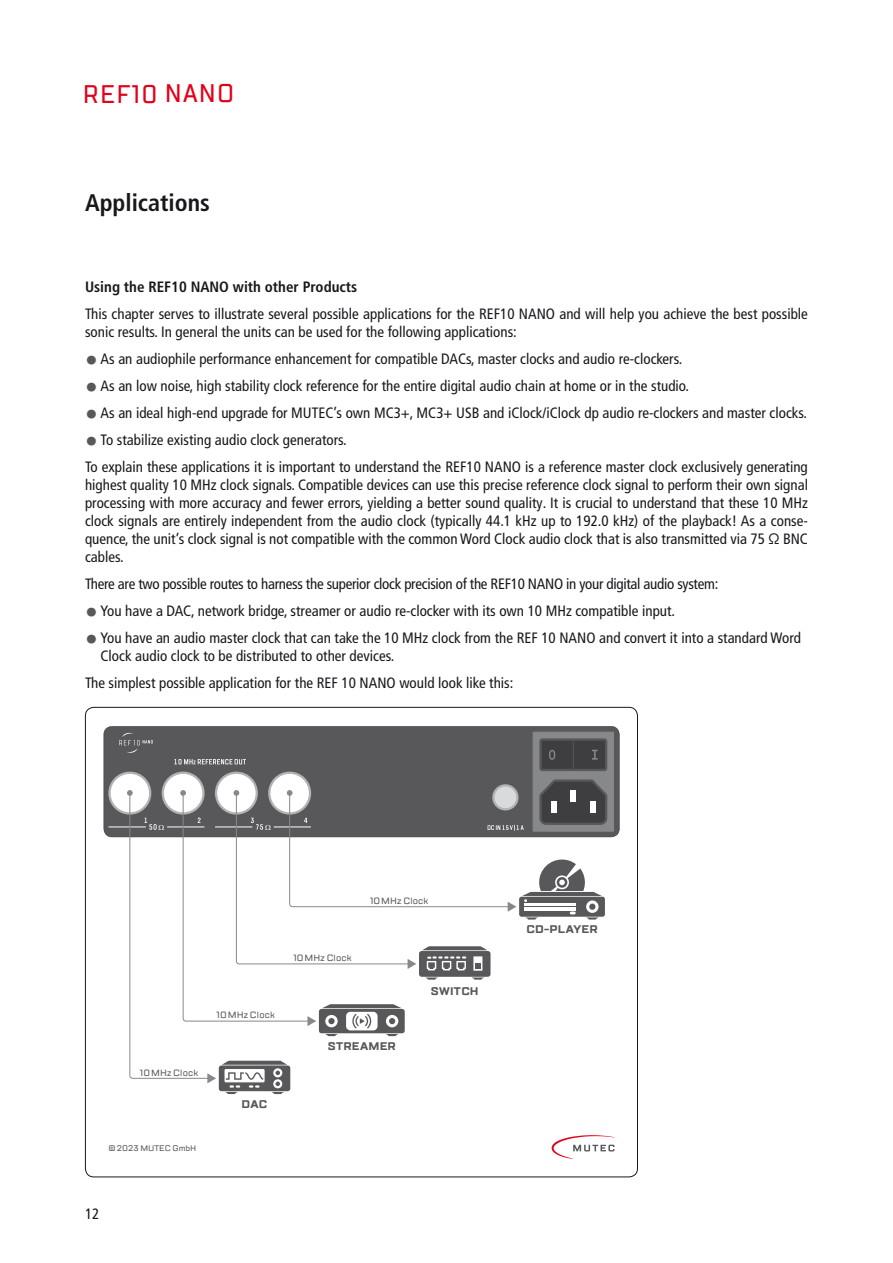
<style>
.page{position:relative;width:893px;height:1263px;background:#fff}
.page>*{position:absolute;margin:0;border:0;box-sizing:border-box;transform-origin:0 0}
.t1{font:500 25.5px "TT Lakes Condensed";letter-spacing:.05em;color:#e2001a}
.t2{font:700 condensed 24px "Frutiger LT Pro";color:#1a171c}
.t3{font:condensed 15px/18px "Frutiger LT Pro";color:#1a171c}
.t4{font:condensed 15px "Frutiger LT Pro";letter-spacing:-.02em;color:#1a171c}
.t5{font:700 condensed 15px "Frutiger LT Pro";color:#1a171c}
.t6{font:700 11.1px "TT Lakes";letter-spacing:.025em;color:#58585a}
.t7{font:500 9.15px "TT Lakes";letter-spacing:.02em;color:#58585a}
.t8{font:500 8.1px "TT Lakes";color:#58585a}
.s1{font-size:25.5px;color:#58585a}
</style>
<div class="page">
<div style="left:104px;top:726px;width:516px;height:111px;background:#58585a"></div>
<svg style="left:174px;top:759px;width:72px;height:5px"></svg>
<hr style="left:109px;top:826px;width:37px;height:1px;background:#fff">
<div style="left:109px;top:773px;width:41px;height:40px;background:#fff;border-radius:50%"></div>
<div style="left:108px;top:772px;width:43px;height:43px;border:2px solid #b1b3b4;border-radius:50%"></div>
<div style="left:163px;top:773px;width:40px;height:40px;background:#fff;border-radius:50%"></div>
<div style="left:162px;top:772px;width:43px;height:43px;border:2px solid #b1b3b4;border-radius:50%"></div>
<div style="left:216px;top:773px;width:41px;height:40px;background:#fff;border-radius:50%"></div>
<div style="left:215px;top:772px;width:43px;height:43px;border:2px solid #b1b3b4;border-radius:50%"></div>
<div style="left:269px;top:773px;width:41px;height:40px;background:#fff;border-radius:50%"></div>
<div style="left:268px;top:772px;width:43px;height:43px;border:2px solid #b1b3b4;border-radius:50%"></div>
<svg style="left:493px;top:785px;width:24px;height:24px"></svg>
<div style="left:492px;top:784px;width:26px;height:26px;border:2px solid #b1b3b4;border-radius:50%"></div>
<svg style="left:533px;top:732px;width:81px;height:100px;background:#616264"></svg>
<svg style="left:119px;top:733px;width:34px;height:20px"></svg>
<svg style="left:511px;top:825px;width:13px;height:6px"></svg>
<div style="left:219px;top:1065px;width:71px;height:26px;background:#58585a;border-radius:3px"></div>
<svg style="left:222px;top:1061px;width:65px;height:33px"></svg>
<div style="left:519px;top:897px;width:86px;height:20px;background:#58585a;border-radius:2px"></div>
<svg style="left:522px;top:859px;width:80px;height:60px"></svg>
<div style="left:319px;top:1009px;width:86px;height:24px;background:#58585a;border-radius:3px"></div>
<svg style="left:325px;top:1034px;width:12px;height:2px"></svg>
<svg style="left:386px;top:1034px;width:12px;height:2px"></svg>
<svg style="left:386px;top:1021px;width:12px;height:6px"></svg>
<div style="left:346px;top:1012px;width:32px;height:18px;background:#fff;border-radius:4px"></div>
<svg style="left:352px;top:1021px;width:19px;height:7px"></svg>
<svg style="left:325px;top:1021px;width:13px;height:6px"></svg>
<svg style="left:216px;top:792px;width:295px;height:229px"></svg>
<svg style="left:307px;top:1016px;width:9px;height:10px"></svg>
<svg style="left:408px;top:959px;width:8px;height:10px"></svg>
<svg style="left:508px;top:902px;width:8px;height:10px"></svg>
<svg style="left:552px;top:1135px;width:63px;height:24px"></svg>
<svg style="left:127px;top:790px;width:89px;height:293px"></svg>
<svg style="left:251px;top:818px;width:20px;height:12px"></svg>
<h1 class="t1" style="left:83px;top:78px;width:153px">REF10 NANO</h1>
<h2 class="t2" style="left:85px;top:188px;width:126px">Applications</h2>
<p class="t5" style="left:85px;top:278px;width:274px">Using the REF10 NANO with other Products</p>
<p class="t3" style="left:85px;top:305px;width:724px">This chapter serves to illustrate several possible applications for the REF10 NANO and will help you achieve the best possible sonic results. In general the units can be used for the following applications:</p>
<p class="t3" style="left:85px;top:350px;width:597px"><span class="s1">•</span> As an audiophile performance enhancement for compatible DACs, master clocks and audio re-clockers.</p>
<p class="t3" style="left:85px;top:377px;width:603px"><span class="s1">•</span> As an low noise, high stability clock reference for the entire digital audio chain at home or in the studio.</p>
<p class="t3" style="left:85px;top:404px;width:721px"><span class="s1">•</span> As an ideal high-end upgrade for MUTEC’s own MC3+, MC3+ USB and iClock/iClock dp audio re-clockers and master clocks.</p>
<p class="t3" style="left:85px;top:426px;width:724px;line-height:27px"><span class="s1">•</span> To stabilize existing audio clock generators.<br>To explain these applications it is important to understand the REF10 NANO is a reference master clock exclusively generating</p>
<p class="t3" style="left:85px;top:476px;width:724px;text-align:justify">highest quality 10 MHz clock signals. Compatible devices can use this precise reference clock signal to perform their own signal processing with more accuracy and fewer errors, yielding a better sound quality. It is crucial to understand that these 10 MHz clock signals are entirely independent from the audio clock (typically 44.1 kHz up to 192.0 kHz) of the playback! As a conse&shy;quence, the unit’s clock signal is not compatible with the common Word Clock audio clock that is also transmitted via 75 Ω BNC cables.</p>
<p class="t4" style="left:85px;top:575px;width:635px">There are two possible routes to harness the superior clock precision of the REF10 NANO in your digital audio system:</p>
<p class="t3" style="left:85px;top:602px;width:589px"><span class="s1">•</span> You have a DAC, network bridge, streamer or audio re-clocker with its own 10 MHz compatible input.</p>
<p class="t3" style="left:101px;top:629px;width:702px;text-indent:-16px"><span class="s1">•</span> You have an audio master clock that can take the 10 MHz clock from the REF 10 NANO and convert it into a standard Word<br>Clock audio clock to be distributed to other devices.</p>
<p class="t3" style="left:85px;top:674px;width:430px">The simplest possible application for the REF 10 NANO would look like this:</p>
<p class="t7" style="left:370px;top:895px;width:60px">10MHz Clock</p>
<p class="t7" style="left:293px;top:952px;width:60px">10MHz Clock</p>
<p class="t7" style="left:217px;top:1009px;width:60px">10MHz Clock</p>
<p class="t7" style="left:140px;top:1066px;width:60px">10MHz Clock</p>
<p class="t8" style="left:109px;top:1143px;width:89px">© 2023 MUTEC GmbH</p>
<p class="t6" style="left:242px;top:1097px;width:27px">DAC</p>
<p class="t6" style="left:328px;top:1039px;width:70px">STREAMER</p>
<p class="t6" style="left:431px;top:984px;width:49px">SWITCH</p>
<p class="t3" style="left:85px;top:1205px;width:16px">12</p>
<p class="t6" style="left:526px;top:922px;width:73px">CD-PLAYER</p>
</div>
